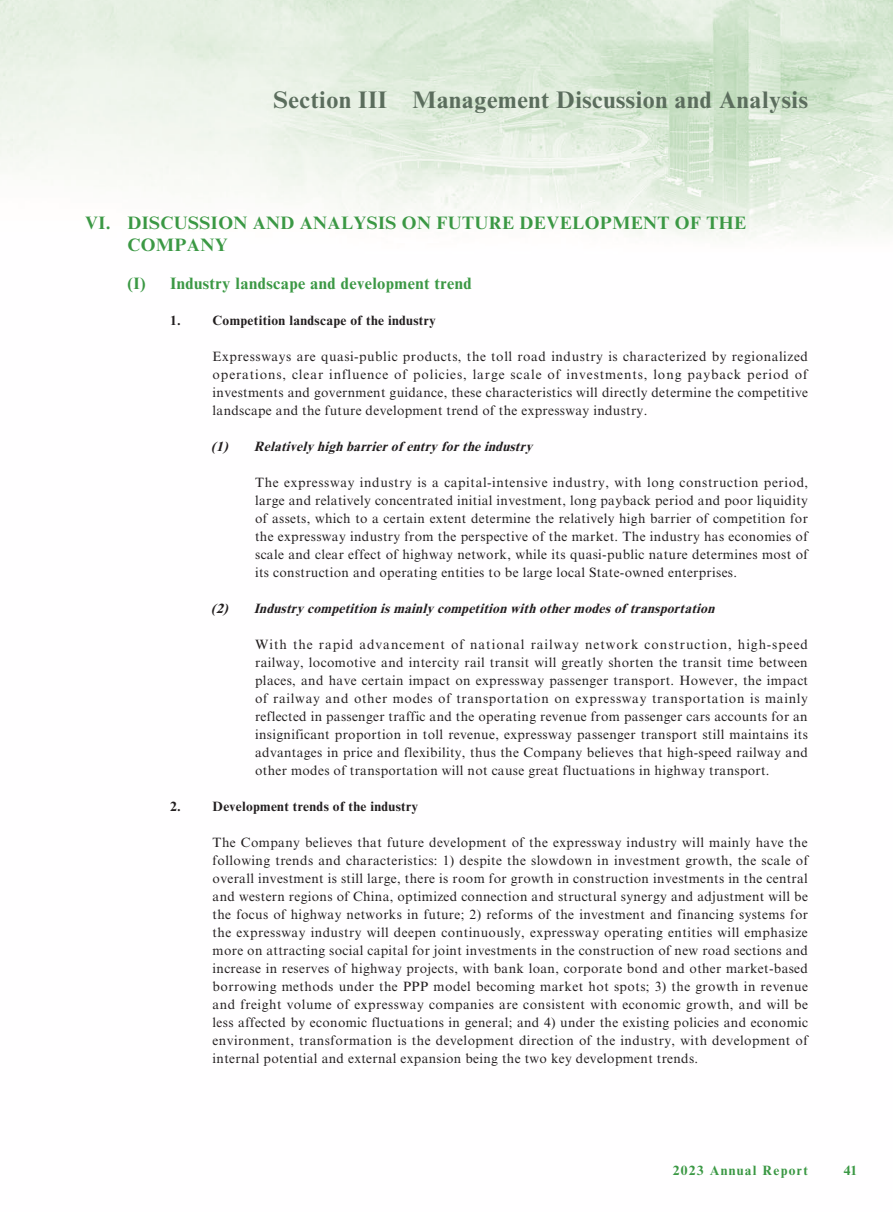
<style>
.page{position:relative;width:893px;height:1212px;background:#fff}
.page>*{position:absolute;margin:0;border:0;box-sizing:border-box;transform-origin:0 0}
.t1{font:700 24px "Times New Roman MT Std";letter-spacing:.025em;color:#5b6d5d}
.t2{font:700 18px/22.5px "Times New Roman MT Std";letter-spacing:.025em;color:#3b9844}
.t3{font:700 16.5px "Times New Roman MT Std";letter-spacing:.025em;color:#3b9844}
.t4{font:13.5px/18px "Times New Roman MT Std";letter-spacing:.025em;color:#231f20;text-align:justify}
.t5{font:italic 700 13.5px "Times New Roman MT Std";color:#231f20}
.t6{font:700 13.5px "Times New Roman MT Std";letter-spacing:.025em;color:#231f20}
.t7{font:700 13.5px "Times New Roman MT Std";letter-spacing:.095em;color:#3b9844}
</style>
<div class="page">
<img style="left:0;top:0;width:893px;height:240px">
<h1 class="t1" style="left:273px;top:85px;width:536px">Section III Management Discussion and Analysis</h1>
<h2 class="t2" style="left:128px;top:211px;width:620px;text-indent:-43px">VI. DISCUSSION AND ANALYSIS ON FUTURE DEVELOPMENT OF THE<br>COMPANY</h2>
<p class="t3" style="left:128px;top:273px;width:346px">(I) Industry landscape and development trend</p>
<p class="t6" style="left:170px;top:312px;width:267px">1. Competition landscape of the industry</p>
<p class="t4" style="left:213px;top:347px;width:597px">Expressways are quasi-public products, the toll road industry is characterized by regionalized operations, clear influence of policies, large scale of investments, long payback period of investments and government guidance, these characteristics will directly determine the competitive landscape and the future development trend of the expressway industry.</p>
<p class="t5" style="left:211px;top:438px;width:327px">(1) Relativelyhighbarrierofentryfortheindustry</p>
<p class="t4" style="left:255px;top:473px;width:555px">The expressway industry is a capital-intensive industry, with long construction period, large and relatively concentrated initial investment, long payback period and poor liquidity of assets, which to a certain extent determine the relatively high barrier of competition for the expressway industry from the perspective of the market. The industry has economies of scale and clear effect of highway network, while its quasi-public nature determines most of its construction and operating entities to be large local State-owned enterprises.</p>
<p class="t5" style="left:211px;top:600px;width:509px">(2) Industrycompetitionismainlycompetitionwithothermodesoftransportation</p>
<p class="t4" style="left:255px;top:635px;width:554px">With the rapid advancement of national railway network construction, high-speed railway, locomotive and intercity rail transit will greatly shorten the transit time between places, and have certain impact on expressway passenger transport. However, the impact of railway and other modes of transportation on expressway transportation is mainly reflected in passenger traffic and the operating revenue from passenger cars accounts for an insignificant proportion in toll revenue, expressway passenger transport still maintains its advantages in price and flexibility, thus the Company believes that high-speed railway and other modes of transportation will not cause great fluctuations in highway transport.</p>
<p class="t6" style="left:170px;top:798px;width:250px">2. Development trends of the industry</p>
<p class="t4" style="left:213px;top:833px;width:597px">The Company believes that future development of the expressway industry will mainly have the following trends and characteristics: 1) despite the slowdown in investment growth, the scale of overall investment is still large, there is room for growth in construction investments in the central and western regions of China, optimized connection and structural synergy and adjustment will be the focus of highway networks in future; 2) reforms of the investment and financing systems for the expressway industry will deepen continuously, expressway operating entities will emphasize more on attracting social capital for joint investments in the construction of new road sections and increase in reserves of highway projects, with bank loan, corporate bond and other market-based borrowing methods under the PPP model becoming market hot spots; 3) the growth in revenue and freight volume of expressway companies are consistent with economic growth, and will be less affected by economic fluctuations in general; and 4) under the existing policies and economic environment, transformation is the development direction of the industry, with development of internal potential and external expansion being the two key development trends.</p>
<p class="t7" style="left:673px;top:1162px;width:137px">2023 Annual Report</p>
<p class="t7" style="left:844px;top:1162px;width:15px">41</p>
</div>
